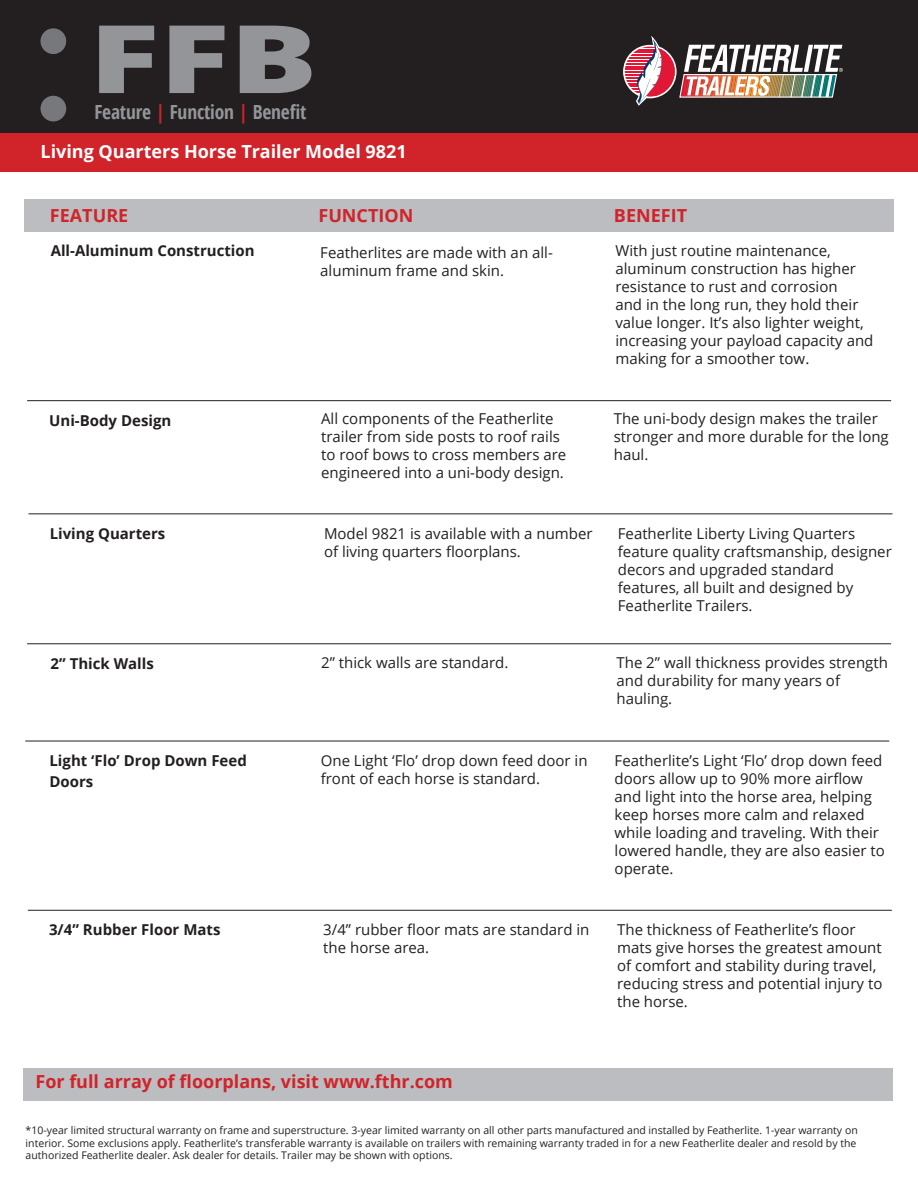
<style>
.page{position:relative;width:918px;height:1188px;background:#fff}
.page>*{position:absolute;margin:0;border:0;box-sizing:border-box;transform-origin:0 0}
.t1{font:800 94.5px "Open Sans";color:#939598;scale:1.38 1}
.t2{font:700 condensed 19.5px "Open Sans";letter-spacing:-.01em;color:#939598}
.t3{font:700 18px "Open Sans";color:#d1232a}
.t4{font:700 18px "Open Sans";color:#fff}
.t5{font:15px/18px "Open Sans";color:#231f20}
.t6{font:700 15px/21px "Open Sans";color:#231f20}
.t7{font:10.5px/12.6px "Open Sans";color:#231f20}
.s1{color:#d1232a}
</style>
<div class="page">
<div style="left:23px;top:1068px;width:870px;height:32px;background:#bcbdc0"></div>
<div style="left:24px;top:199px;width:870px;height:32px;background:#bcbdc0"></div>
<div style="left:0;top:0;width:918px;height:133px;background:#231f20"></div>
<div style="left:40px;top:96px;width:26px;height:25px;background:#76787b;border-radius:50%"></div>
<div style="left:40px;top:28px;width:26px;height:26px;background:#76787b;border-radius:50%"></div>
<div style="left:0;top:133px;width:918px;height:39px;background:#d1232a"></div>
<svg style="left:623px;top:45px;width:54px;height:53px"></svg>
<hr style="left:625px;top:94px;width:50px;height:2px;background:#e21736">
<hr style="left:625px;top:91px;width:50px;height:2px;background:#e21736">
<hr style="left:625px;top:89px;width:50px;height:1px;background:#e21736">
<hr style="left:625px;top:86px;width:50px;height:1px;background:#e21736">
<hr style="left:625px;top:83px;width:50px;height:1px;background:#e21736">
<hr style="left:625px;top:80px;width:50px;height:1px;background:#e21736">
<hr style="left:625px;top:77px;width:50px;height:2px;background:#e21736">
<hr style="left:625px;top:74px;width:50px;height:2px;background:#e21736">
<hr style="left:625px;top:72px;width:50px;height:1px;background:#e21736">
<hr style="left:625px;top:69px;width:50px;height:1px;background:#e21736">
<hr style="left:625px;top:66px;width:50px;height:1px;background:#e21736">
<hr style="left:625px;top:63px;width:50px;height:1px;background:#e21736">
<hr style="left:625px;top:60px;width:50px;height:2px;background:#e21736">
<hr style="left:625px;top:57px;width:50px;height:2px;background:#e21736">
<hr style="left:625px;top:55px;width:50px;height:1px;background:#e21736">
<hr style="left:625px;top:52px;width:50px;height:1px;background:#e21736">
<hr style="left:625px;top:49px;width:50px;height:1px;background:#e21736">
<hr style="left:625px;top:47px;width:50px;height:1px;background:#e21736">
<img style="left:636px;top:36px;width:207px;height:70px">
<hr style="left:27px;top:400px;width:864px;height:1px;background:#231f20">
<hr style="left:28px;top:513px;width:864px;height:1px;background:#231f20">
<hr style="left:27px;top:643px;width:864px;height:1px;background:#231f20">
<hr style="left:25px;top:741px;width:864px;height:1px;background:#231f20">
<hr style="left:28px;top:910px;width:864px;height:1px;background:#231f20">
<p class="t1" style="left:89px;top:-13px;width:167px">FFB</p>
<p class="t2" style="left:94px;top:98px;width:213px">Feature <span class="s1">|</span> Function <span class="s1">|</span> Benefit</p>
<p class="t4" style="left:40px;top:139px;width:368px">Living Quarters Horse Trailer Model 9821</p>
<p class="t3" style="left:50px;top:202px;width:80px">FEATURE</p>
<p class="t3" style="left:318px;top:202px;width:96px">FUNCTION</p>
<p class="t3" style="left:614px;top:202px;width:75px">BENEFIT</p>
<p class="t6" style="left:51px;top:240px;width:206px">All-Aluminum Construction</p>
<p class="t5" style="left:320px;top:243px;width:234px">Featherlites are made with an all&shy;aluminum frame and skin.</p>
<p class="t5" style="left:615px;top:241px;width:259px">With just routine maintenance, aluminum construction has higher resistance to rust and corrosion<br>and in the long run, they hold their value longer. It’s also lighter weight, increasing your payload capacity and making for a smoother tow.</p>
<p class="t6" style="left:49px;top:410px;width:124px">Uni-Body Design</p>
<p class="t5" style="left:321px;top:409px;width:247px">All components of the Featherlite trailer from side posts to roof rails to roof bows to cross members are engineered into a uni-body design.</p>
<p class="t5" style="left:614px;top:410px;width:277px">The uni-body design makes the trailer stronger and more durable for the long haul.</p>
<p class="t6" style="left:50px;top:522px;width:117px">Living Quarters</p>
<p class="t5" style="left:324px;top:524px;width:270px">Model 9821 is available with a number of living quarters floorplans.</p>
<p class="t5" style="left:618px;top:524px;width:275px">Featherlite Liberty Living Quarters feature quality craftsmanship, designer decors and upgraded standard features, all built and designed by Featherlite Trailers.</p>
<p class="t6" style="left:51px;top:653px;width:105px">2” Thick Walls</p>
<p class="t5" style="left:321px;top:653px;width:189px">2” thick walls are standard.</p>
<p class="t5" style="left:616px;top:653px;width:273px">The 2” wall thickness provides strength and durability for many years of hauling.</p>
<p class="t6" style="left:50px;top:750px;width:199px">Light ‘Flo’ Drop Down Feed<br>Doors</p>
<p class="t5" style="left:321px;top:751px;width:268px">One Light ‘Flo’ drop down feed door in front of each horse is standard.</p>
<p class="t5" style="left:615px;top:751px;width:272px">Featherlite’s Light ‘Flo’ drop down feed doors allow up to 90% more airflow and light into the horse area, helping keep horses more calm and relaxed while loading and traveling. With their lowered handle, they are also easier to operate.</p>
<p class="t6" style="left:49px;top:919px;width:173px">3/4” Rubber Floor Mats</p>
<p class="t5" style="left:323px;top:920px;width:268px">3/4” rubber floor mats are standard in the horse area.</p>
<p class="t5" style="left:617px;top:920px;width:267px">The thickness of Featherlite’s floor mats give horses the greatest amount of comfort and stability during travel, reducing stress and potential injury to the horse.</p>
<p class="t3" style="left:35px;top:1069px;width:419px">For full array of floorplans, visit www.fthr.com</p>
<p class="t7" style="left:26px;top:1124px;width:834px">*10-year limited structural warranty on frame and superstructure. 3-year limited warranty on all other parts manufactured and installed by Featherlite. 1-year warranty on interior. Some exclusions apply. Featherlite’s transferable warranty is available on trailers with remaining warranty traded in for a new Featherlite dealer and resold by the authorized Featherlite dealer. Ask dealer for details. Trailer may be shown with options.</p>
</div>
